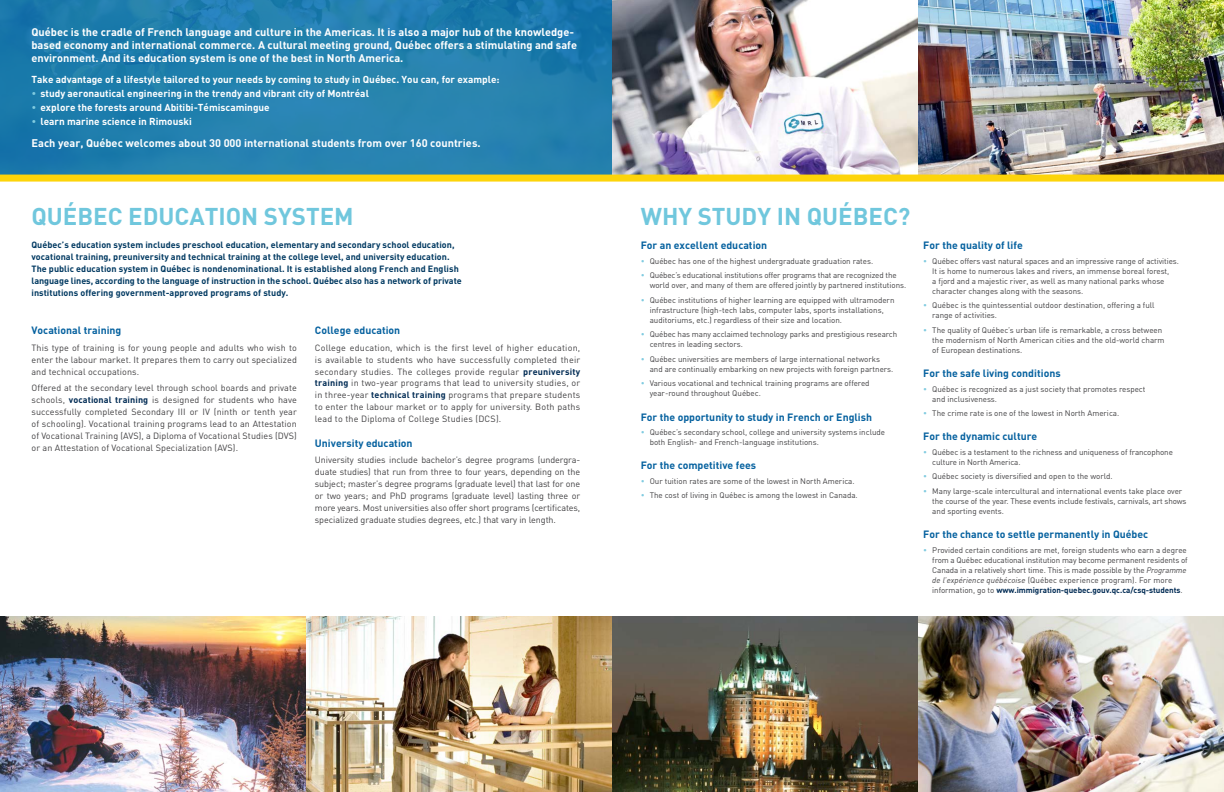
<style>
.page{position:relative;width:1224px;height:792px;background:#fff}
.page>*{position:absolute;margin:0;border:0;box-sizing:border-box;transform-origin:0 0}
.t1{font:700 24px "DIN";color:#70c7dd}
.t2{font:700 11px/13px "DIN";color:#fff}
.t3{font:700 10.5px "DIN";color:#05619f}
.t4{font:700 10px "DIN";color:#fff}
.t5{font:9px/12px "DIN";letter-spacing:.01em;color:#414042;text-align:justify}
.t6{font:700 9px/12px "DIN";letter-spacing:.005em;color:#003961}
.t7{font:8px/10px "DIN";color:#414042}
.s1{font-family:"Gotham HTF";color:#80cbe0}
.s2{font-family:"Gotham HTF";font-weight:700;color:#80cbe0}
.s3{font-weight:700;color:#002b54}
.s4{font-style:italic}
</style>
<div class="page">
<img style="left:628px;top:0;width:596px;height:175px">
<svg style="left:0;top:0;width:627px;height:175px;background:#247fac"></svg>
<div style="left:0;top:175px;width:1224px;height:7px;background:#fdd40a"></div>
<img style="left:306px;top:616px;width:918px;height:176px">
<img style="left:0;top:616px;width:306px;height:176px">
<p class="t2" style="left:32px;top:25px;width:547px">Québec is the cradle of French language and culture in the Americas. It is also a major hub of the knowledge&shy;based economy and international commerce. A cultural meeting ground, Québec offers a stimulating and safe environment. And its education system is one of the best in North America.</p>
<p class="t4" style="left:32px;top:73px;width:470px">Take advantage of a lifestyle tailored to your needs by coming to study in Québec. You can, for example:</p>
<p class="t4" style="left:32px;top:87px;width:339px"><span class="s1">•</span> study aeronautical engineering in the trendy and vibrant city of Montréal</p>
<p class="t4" style="left:32px;top:101px;width:240px"><span class="s1">•</span> explore the forests around Abitibi-Témiscamingue</p>
<p class="t4" style="left:32px;top:115px;width:162px"><span class="s1">•</span> learn marine science in Rimouski</p>
<h2 class="t2" style="left:32px;top:136px;width:451px">Each year, Québec welcomes about 30 000 international students from over 160 countries.</h2>
<h1 class="t1" style="left:32px;top:200px;width:324px">QUÉBEC EDUCATION SYSTEM</h1>
<h1 class="t1" style="left:641px;top:200px;width:271px">WHY STUDY IN QUÉBEC?</h1>
<p class="t6" style="left:32px;top:238px;width:432px">Québec’s education system includes preschool education, elementary and secondary school education, vocational training, preuniversity and technical training at the college level, and university education.<br>The public education system in Québec is nondenominational. It is established along French and English language lines, according to the language of instruction in the school. Québec also has a network of private institutions offering government-approved programs of study.</p>
<h3 class="t3" style="left:641px;top:239px;width:128px">For an excellent education</h3>
<p class="t7" style="left:641px;top:256px;width:234px"><span class="s2">•</span> Québec has one of the highest undergraduate graduation rates.</p>
<p class="t7" style="left:650px;top:270px;width:258px;text-indent:-9px"><span class="s2">•</span> Québec’s educational institutions offer programs that are recognized the world over, and many of them are offered jointly by partnered institutions.</p>
<p class="t7" style="left:650px;top:295px;width:246px;text-indent:-9px"><span class="s2">•</span> Québec institutions of higher learning are equipped with ultramodern infrastructure (high-tech labs, computer labs, sports installations, auditoriums, etc.) regardless of their size and location.</p>
<p class="t7" style="left:650px;top:329px;width:249px;text-indent:-9px"><span class="s2">•</span> Québec has many acclaimed technology parks and prestigious research centres in leading sectors.</p>
<p class="t7" style="left:650px;top:354px;width:245px;text-indent:-9px"><span class="s2">•</span> Québec universities are members of large international networks and are continually embarking on new projects with foreign partners.</p>
<p class="t7" style="left:650px;top:378px;width:221px;text-indent:-9px"><span class="s2">•</span> Various vocational and technical training programs are offered year-round throughout Québec.</p>
<h3 class="t3" style="left:641px;top:410px;width:233px">For the opportunity to study in French or English</h3>
<p class="t7" style="left:650px;top:427px;width:237px;text-indent:-9px"><span class="s2">•</span> Québec’s secondary school, college and university systems include both English- and French-language institutions.</p>
<h3 class="t3" style="left:641px;top:459px;width:117px">For the competitive fees</h3>
<p class="t7" style="left:641px;top:476px;width:215px"><span class="s2">•</span> Our tuition rates are some of the lowest in North America.</p>
<p class="t7" style="left:641px;top:490px;width:219px"><span class="s2">•</span> The cost of living in Québec is among the lowest in Canada.</p>
<h3 class="t3" style="left:315px;top:323px;width:87px">College education</h3>
<p class="t5" style="left:315px;top:341px;width:267px">College education, which is the first level of higher education, is available to students who have successfully completed their secondary studies. The colleges provide regular <span class="s3">preuniversity training</span> in two-year programs that lead to university studies, or in three-year <span class="s3">technical training</span> programs that prepare students to enter the labour market or to apply for university. Both paths lead to the Diploma of College Studies (DCS).</p>
<h3 class="t3" style="left:315px;top:436px;width:99px">University education</h3>
<p class="t5" style="left:315px;top:454px;width:267px">University studies include bachelor’s degree programs (undergra&shy;duate studies) that run from three to four years, depending on the subject; master’s degree programs (graduate level) that last for one or two years; and PhD programs (graduate level) lasting three or more years. Most universities also offer short programs (certificates, specialized graduate studies degrees, etc.) that vary in length.</p>
<h3 class="t3" style="left:32px;top:323px;width:91px">Vocational training</h3>
<p class="t5" style="left:32px;top:341px;width:267px">This type of training is for young people and adults who wish to enter the labour market. It prepares them to carry out specialized and technical occupations.</p>
<p class="t5" style="left:32px;top:382px;width:267px">Offered at the secondary level through school boards and private schools, <span class="s3">vocational training</span> is designed for students who have successfully completed Secondary III or IV (ninth or tenth year of schooling). Vocational training programs lead to an Attestation of Vocational Training (AVS), a Diploma of Vocational Studies (DVS) or an Attestation of Vocational Specialization (AVS).</p>
<h3 class="t3" style="left:923px;top:239px;width:101px">For the quality of life</h3>
<p class="t7" style="left:932px;top:256px;width:248px;text-indent:-9px"><span class="s2">•</span> Québec offers vast natural spaces and an impressive range of activities.<br>It is home to numerous lakes and rivers, an immense boreal forest,<br>a fjord and a majestic river, as well as many national parks whose character changes along with the seasons.</p>
<p class="t7" style="left:932px;top:300px;width:224px;text-indent:-9px"><span class="s2">•</span> Québec is the quintessential outdoor destination, offering a full range of activities.</p>
<p class="t7" style="left:932px;top:325px;width:234px;text-indent:-9px"><span class="s2">•</span> The quality of Québec’s urban life is remarkable, a cross between the modernism of North American cities and the old-world charm of European destinations.</p>
<h3 class="t3" style="left:923px;top:367px;width:139px">For the safe living conditions</h3>
<p class="t7" style="left:932px;top:384px;width:215px;text-indent:-9px"><span class="s2">•</span> Québec is recognized as a just society that promotes respect and inclusiveness.</p>
<p class="t7" style="left:923px;top:408px;width:197px"><span class="s2">•</span> The crime rate is one of the lowest in North America.</p>
<h3 class="t3" style="left:923px;top:430px;width:115px">For the dynamic culture</h3>
<p class="t7" style="left:932px;top:447px;width:242px;text-indent:-9px"><span class="s2">•</span> Québec is a testament to the richness and uniqueness of francophone culture in North America.</p>
<p class="t7" style="left:923px;top:471px;width:191px"><span class="s2">•</span> Québec society is diversified and open to the world.</p>
<p class="t7" style="left:932px;top:486px;width:256px;text-indent:-9px"><span class="s2">•</span> Many large-scale intercultural and international events take place over the course of the year. These events include festivals, carnivals, art shows and sporting events.</p>
<h3 class="t3" style="left:923px;top:527px;width:226px">For the chance to settle permanently in Québec</h3>
<p class="t7" style="left:932px;top:545px;width:257px;text-indent:-9px"><span class="s2">•</span> Provided certain conditions are met, foreign students who earn a degree from a Québec educational institution may become permanent residents of Canada in a relatively short time. This is made possible by the <span class="s4">Programme de l’expérience québécoise</span> (Québec experience program). For more information, go to <span class="s3">www.immigration-quebec.gouv.qc.ca/csq-students</span>.</p>
</div>
